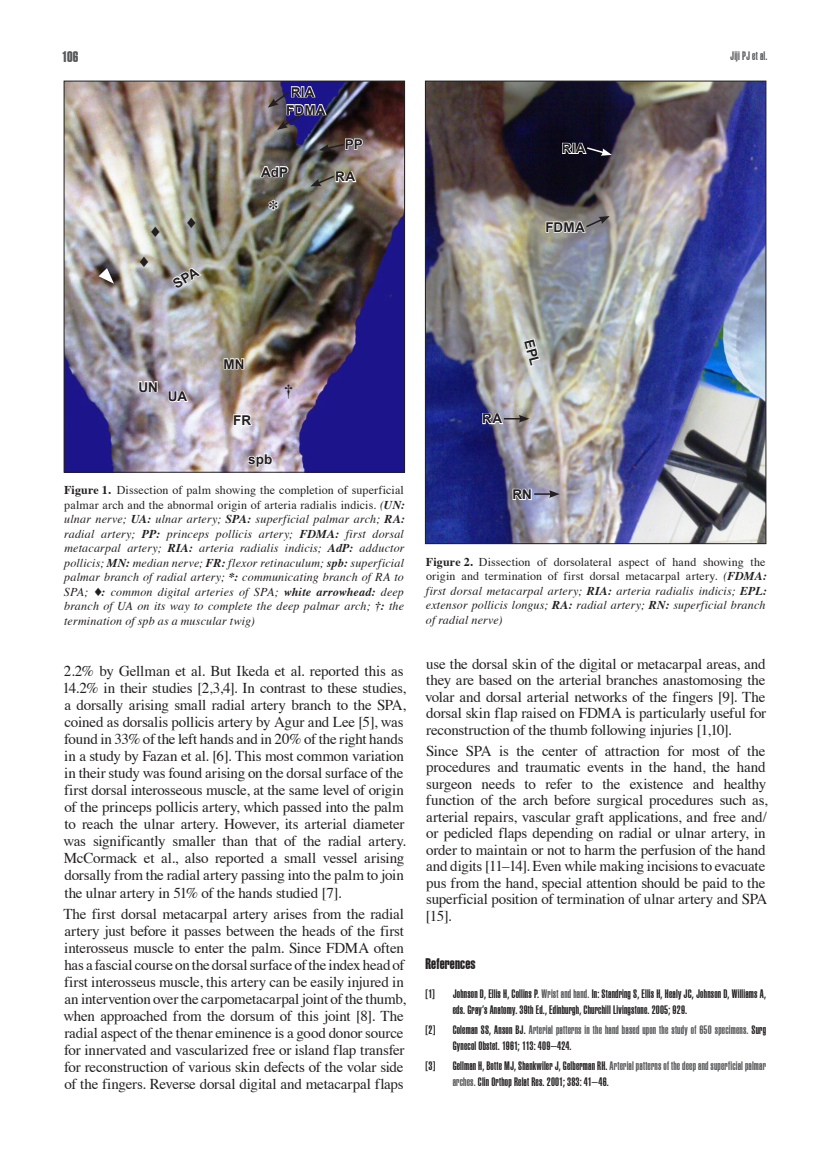
<style>
.page{position:relative;width:830px;height:1149px;background:#fff}
.page>*{position:absolute;margin:0;border:0;box-sizing:border-box;transform-origin:0 0}
.t1{font:700 21px "Times";color:#231f20}
.t2{font:700 18px "Times";color:#231f20}
.t3{font:15px/17.1px "Times";letter-spacing:-.015em;color:#231f20}
.t4{font:15px "Helvetica Compressed Extra";letter-spacing:.01em;color:#231f20}
.t5{font:15px "Helvetica Compressed Extra";color:#57585a}
.t6{font:700 13.5px "Arial";letter-spacing:.015em;color:#231f20}
.t7{font:italic 12px/14.4px "Times";letter-spacing:.015em;color:#231f20;text-align:justify}
.References{font:12px/15.9px "Helvetica Compressed Ultra";letter-spacing:.015em;color:#231f20}
.References-2{font:12px/15.9px "Helvetica Compressed Ultra";letter-spacing:.015em;color:#57585a}
.s1{font-weight:700;font-style:normal}
.s2{font-style:normal}
.s3{font-weight:700}
.s4{color:#57585a}
.s5{color:#231f20}
</style>
<div class="page">
<img style="left:66px;top:83px;width:336px;height:387px">
<div style="left:64px;top:81px;width:340px;height:391px;border:1px solid #231f20"></div>
<img style="left:427px;top:83px;width:336px;height:458px">
<div style="left:425px;top:81px;width:340px;height:462px;border:1px solid #231f20"></div>
<svg style="left:138px;top:380px;width:20px;height:13px"></svg>
<svg style="left:267px;top:198px;width:12px;height:13px"></svg>
<svg style="left:246px;top:452px;width:27px;height:16px"></svg>
<svg style="left:232px;top:413px;width:22px;height:13px"></svg>
<svg style="left:223px;top:349px;width:22px;height:22px"></svg>
<svg style="left:259px;top:165px;width:30px;height:13px"></svg>
<svg style="left:167px;top:389px;width:22px;height:14px"></svg>
<svg style="left:99px;top:268px;width:15px;height:16px"></svg>
<svg style="left:268px;top:85px;width:59px;height:45px;background:#615b8f"></svg>
<svg style="left:319px;top:137px;width:45px;height:15px"></svg>
<svg style="left:310px;top:170px;width:47px;height:16px"></svg>
<svg style="left:561px;top:141px;width:50px;height:15px"></svg>
<svg style="left:544px;top:212px;width:65px;height:23px"></svg>
<svg style="left:481px;top:411px;width:48px;height:14px"></svg>
<svg style="left:511px;top:487px;width:48px;height:14px"></svg>
<svg style="left:140px;top:256px;width:8px;height:11px"></svg>
<svg style="left:171px;top:266px;width:31px;height:23px"></svg>
<svg style="left:187px;top:217px;width:9px;height:10px"></svg>
<svg style="left:151px;top:226px;width:8px;height:11px"></svg>
<svg style="left:522px;top:337px;width:18px;height:30px"></svg>
<p class="t5" style="left:62px;top:48px;width:18px">106</p>
<p class="References-2" style="left:730px;top:47px;width:39px">Jiji PJ et al.</p>
<p class="t6" style="left:290px;top:83px;width:25px">RIA</p>
<p class="t6" style="left:286px;top:101px;width:41px">FDMA</p>
<p class="t6" style="left:261px;top:163px;width:29px">AdP</p>
<p class="t1" style="left:268px;top:188px;width:12px">*</p>
<p class="t6" style="left:344px;top:135px;width:19px">PP</p>
<p class="t6" style="left:335px;top:168px;width:22px">RA</p>
<p class="t6" style="left:561px;top:139px;width:25px">RIA</p>
<p class="t6" style="left:545px;top:218px;width:41px">FDMA</p>
<p class="t6" style="left:138px;top:378px;width:21px">UN</p>
<p class="t6" style="left:168px;top:387px;width:21px">UA</p>
<p class="t6" style="left:223px;top:355px;width:23px">MN</p>
<p class="t6" style="left:233px;top:411px;width:19px">FR</p>
<p class="t6" style="left:248px;top:450px;width:26px">spb</p>
<p class="t2" style="left:284px;top:374px;width:10px">†</p>
<p class="t7" style="left:64px;top:482px;width:342px"><span class="s1">Figure 1.</span> <span class="s2">Dissection of palm showing the completion of superficial palmar arch and the abnormal origin of arteria radialis indicis.</span> (<span class="s3">UN: </span>ulnar nerve; <span class="s3">UA:</span> ulnar artery; <span class="s3">SPA:</span> superficial palmar arch; <span class="s3">RA: </span>radial artery; <span class="s3">PP:</span> princeps pollicis artery; <span class="s3">FDMA:</span> first dorsal metacarpal artery; <span class="s3">RIA:</span> arteria radialis indicis; <span class="s3">AdP:</span> adductor pollicis; <span class="s3">MN:</span> median nerve; <span class="s3">FR:</span> flexor retinaculum; <span class="s3">spb:</span> superficial palmar branch of radial artery; <span class="s3">*:</span> communicating branch of RA to SPA; ♦<span class="s3">:</span> common digital arteries of SPA; <span class="s3">white arrowhead:</span> deep branch of UA on its way to complete the deep palmar arch; <span class="s3">†:</span> the termination of spb as a muscular twig)</p>
<p class="t3" style="left:62px;top:660px;width:345px">2.2% by Gellman et al. But Ikeda et al. reported this as 14.2% in their studies [2,3,4]. In contrast to these studies, a dorsally arising small radial artery branch to the SPA, coined as dorsalis pollicis artery by Agur and Lee [5], was found in 33% of the left hands and in 20% of the right hands in a study by Fazan et al. [6]. This most common variation in their study was found arising on the dorsal surface of the first dorsal interosseous muscle, at the same level of origin of the princeps pollicis artery, which passed into the palm to reach the ulnar artery. However, its arterial diameter was significantly smaller than that of the radial artery.<br>McCormack et al., also reported a small vessel arising dorsally from the radial artery passing into the palm to join the ulnar artery in 51% of the hands studied [7].</p>
<p class="t3" style="left:63px;top:903px;width:344px">The first dorsal metacarpal artery arises from the radial artery just before it passes between the heads of the first interosseus muscle to enter the palm. Since FDMA often has a fascial course on the dorsal surface of the index head of first interosseus muscle, this artery can be easily injured in an intervention over the carpometacarpal joint of the thumb, when approached from the dorsum of this joint [8]. The radial aspect of the thenar eminence is a good donor source for innervated and vascularized free or island flap transfer for reconstruction of various skin defects of the volar side of the fingers. Reverse dorsal digital and metacarpal flaps</p>
<p class="t6" style="left:482px;top:409px;width:22px">RA</p>
<p class="t6" style="left:512px;top:485px;width:21px">RN</p>
<p class="t7" style="left:425px;top:553px;width:342px"><span class="s1">Figure 2.</span> <span class="s2">Dissection of dorsolateral aspect of hand showing the origin and termination of first dorsal metacarpal artery.</span> (<span class="s3">FDMA: </span>first dorsal metacarpal artery; <span class="s3">RIA:</span> arteria radialis indicis; <span class="s3">EPL: </span>extensor pollicis longus; <span class="s3">RA:</span> radial artery; <span class="s3">RN:</span> superficial branch of radial nerve)</p>
<p class="t3" style="left:425px;top:654px;width:342px;line-height:16.5px;text-align:justify">use the dorsal skin of the digital or metacarpal areas, and they are based on the arterial branches anastomosing the volar and dorsal arterial networks of the fingers [9]. The dorsal skin flap raised on FDMA is particularly useful for reconstruction of the thumb following injuries [1,10].</p>
<p class="t3" style="left:425px;top:740px;width:343px;line-height:16.5px">Since SPA is the center of attraction for most of the procedures and traumatic events in the hand, the hand surgeon needs to refer to the existence and healthy function of the arch before surgical procedures such as, arterial repairs, vascular graft applications, and free and/ or pedicled flaps depending on radial or ulnar artery, in order to maintain or not to harm the perfusion of the hand and digits [11–14]. Even while making incisions to evacuate pus from the hand, special attention should be paid to the superficial position of termination of ulnar artery and SPA [15].</p>
<p class="t4" style="left:425px;top:954px;width:51px">References</p>
<p class="References" style="left:425px;top:985px;width:11px">[1]</p>
<p class="References" style="left:452px;top:985px;width:315px">Johnson D, Ellis H, Collins P. <span class="s4">Wrist and hand.</span> In: Standring S, Ellis H, Healy JC, Johnson D, Williams A, eds. Gray’s Anatomy. 39th Ed., Edinburgh, Churchill Livingstone. 2005; 929.</p>
<p class="References" style="left:425px;top:1021px;width:11px">[2]</p>
<p class="References-2" style="left:452px;top:1021px;width:315px"><span class="s5">Coleman SS, Anson BJ.</span> Arterial patterns in the hand based upon the study of 650 specimens. <span class="s5">Surg<br>Gynecol Obstet. 1961; 113: 409–424.</span></p>
<p class="References" style="left:425px;top:1057px;width:11px">[3]</p>
<p class="References" style="left:452px;top:1057px;width:315px">Gellman H, Botte MJ, Shankwiler J, Gelberman RH. <span class="s4">Arterial patterns of the deep and superficial palmar arches.</span> Clin Orthop Relat Res. 2001; 383: 41–46.</p>
</div>
